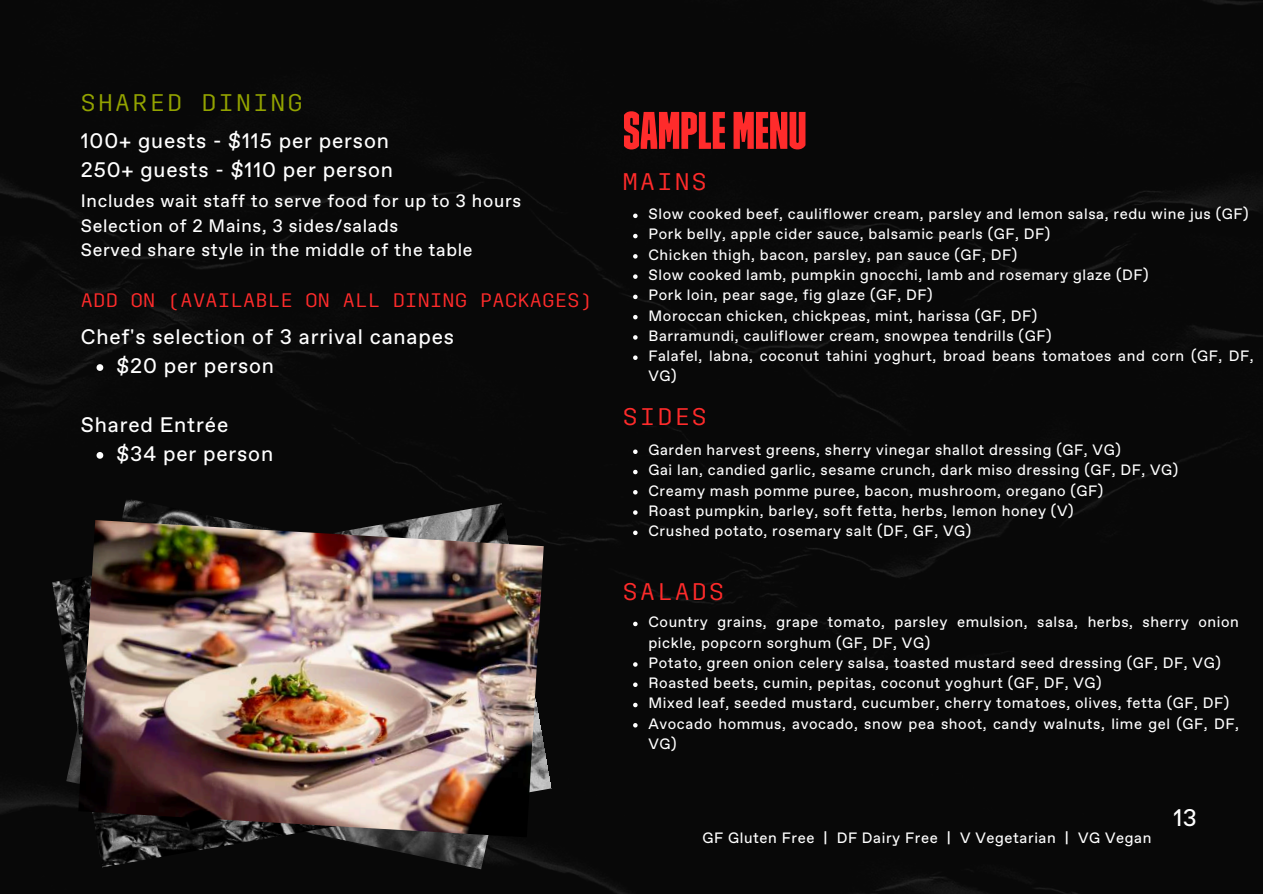
<style>
.page{position:relative;width:1263px;height:894px;background:#fff}
.page>*{position:absolute;margin:0;border:0;box-sizing:border-box;transform-origin:0 0}
.t1{font:52.65px "Trim Poster Slender";color:#ff2b2b}
.t2{font:24px "Trim Mono";letter-spacing:.1em;color:#ff2b2b}
.t3{font:24px "Trim Mono";letter-spacing:.1em;color:#93a300}
.t4{font:24px "Favorit";color:#fff}
.t5{font:21px/29.2px "Favorit";letter-spacing:.04em;color:#fff}
.t6{font:19.5px "Trim Mono";letter-spacing:.02em;color:#ff2b2b}
.t7{font:18px/24.8px "Favorit";letter-spacing:.04em;color:#fff}
.t8{font:15px/20.2px "Favorit";letter-spacing:.04em;color:#fff}
</style>
<div class="page">
<div style="left:0;top:0;width:1263px;height:893px;background:#080808"></div>
<svg style="left:97px;top:364px;width:6px;height:7px"></svg>
<svg style="left:97px;top:452px;width:6px;height:6px"></svg>
<svg style="left:633px;top:213px;width:5px;height:5px"></svg>
<svg style="left:633px;top:234px;width:5px;height:4px"></svg>
<svg style="left:633px;top:254px;width:5px;height:4px"></svg>
<svg style="left:633px;top:274px;width:5px;height:5px"></svg>
<svg style="left:633px;top:294px;width:5px;height:5px"></svg>
<svg style="left:633px;top:315px;width:5px;height:4px"></svg>
<svg style="left:633px;top:335px;width:5px;height:4px"></svg>
<svg style="left:633px;top:355px;width:5px;height:5px"></svg>
<svg style="left:633px;top:449px;width:5px;height:5px"></svg>
<svg style="left:633px;top:469px;width:5px;height:5px"></svg>
<svg style="left:633px;top:490px;width:5px;height:4px"></svg>
<svg style="left:633px;top:510px;width:5px;height:4px"></svg>
<svg style="left:633px;top:530px;width:5px;height:5px"></svg>
<svg style="left:633px;top:621px;width:5px;height:5px"></svg>
<svg style="left:633px;top:662px;width:5px;height:4px"></svg>
<svg style="left:633px;top:682px;width:5px;height:4px"></svg>
<svg style="left:633px;top:702px;width:5px;height:5px"></svg>
<svg style="left:633px;top:722px;width:5px;height:5px"></svg>
<img style="left:52px;top:503px;width:500px;height:364px">
<img style="left:78px;top:520px;width:466px;height:317px">
<h2 class="t3" style="left:81px;top:88px;width:223px">SHARED DINING</h2>
<h3 class="t5" style="left:81px;top:126px;width:314px">100+ guests - $115 per person<br>250+ guests - $110 per person</h3>
<p class="t7" style="left:81px;top:189px;width:442px">Includes wait staff to serve food for up to 3 hours<br>Selection of 2 Mains, 3 sides/salads<br>Served share style in the middle of the table</p>
<h3 class="t6" style="left:81px;top:288px;width:513px">ADD ON (AVAILABLE ON ALL DINING PACKAGES)</h3>
<h3 class="t5" style="left:116px;top:322px;width:339px;text-indent:-36px">Chef's selection of 3 arrival canapes $20 per person</h3>
<h3 class="t5" style="left:116px;top:410px;width:158px;text-indent:-36px">Shared Entrée $34 per person</h3>
<h1 class="t1" style="left:623px;top:99px;width:185px">SAMPLE MENU</h1>
<h2 class="t2" style="left:623px;top:167px;width:85px">MAINS</h2>
<p class="t8" style="left:648px;top:204px;width:607px">Slow cooked beef, cauliflower cream, parsley and lemon salsa, redu wine jus (GF)<br>Pork belly, apple cider sauce, balsamic pearls (GF, DF)<br>Chicken thigh, bacon, parsley, pan sauce (GF, DF)<br>Slow cooked lamb, pumpkin gnocchi, lamb and rosemary glaze (DF)<br>Pork loin, pear sage, fig glaze (GF, DF)<br>Moroccan chicken, chickpeas, mint, harissa (GF, DF)<br>Barramundi, cauliflower cream, snowpea tendrills (GF)<br>Falafel, labna, coconut tahini yoghurt, broad beans tomatoes and corn (GF, DF, VG)</p>
<h2 class="t2" style="left:623px;top:402px;width:85px">SIDES</h2>
<p class="t8" style="left:648px;top:440px;width:531px">Garden harvest greens, sherry vinegar shallot dressing (GF, VG)<br>Gai lan, candied garlic, sesame crunch, dark miso dressing (GF, DF, VG)<br>Creamy mash pomme puree, bacon, mushroom, oregano (GF)<br>Roast pumpkin, barley, soft fetta, herbs, lemon honey (V)<br>Crushed potato, rosemary salt (DF, GF, VG)</p>
<h2 class="t2" style="left:623px;top:577px;width:103px">SALADS</h2>
<p class="t8" style="left:648px;top:612px;width:592px">Country grains, grape tomato, parsley emulsion, salsa, herbs, sherry onion pickle, popcorn sorghum (GF, DF, VG)<br>Potato, green onion celery salsa, toasted mustard seed dressing (GF, DF, VG)<br>Roasted beets, cumin, pepitas, coconut yoghurt (GF, DF, VG)<br>Mixed leaf, seeded mustard, cucumber, cherry tomatoes, olives, fetta (GF, DF)<br>Avocado hommus, avocado, snow pea shoot, candy walnuts, lime gel (GF, DF, VG)</p>
<p class="t8" style="left:702px;top:827px;width:450px">GF Gluten Free | DF Dairy Free | V Vegetarian | VG Vegan</p>
<h2 class="t4" style="left:1174px;top:802px;width:25px">13</h2>
</div>
